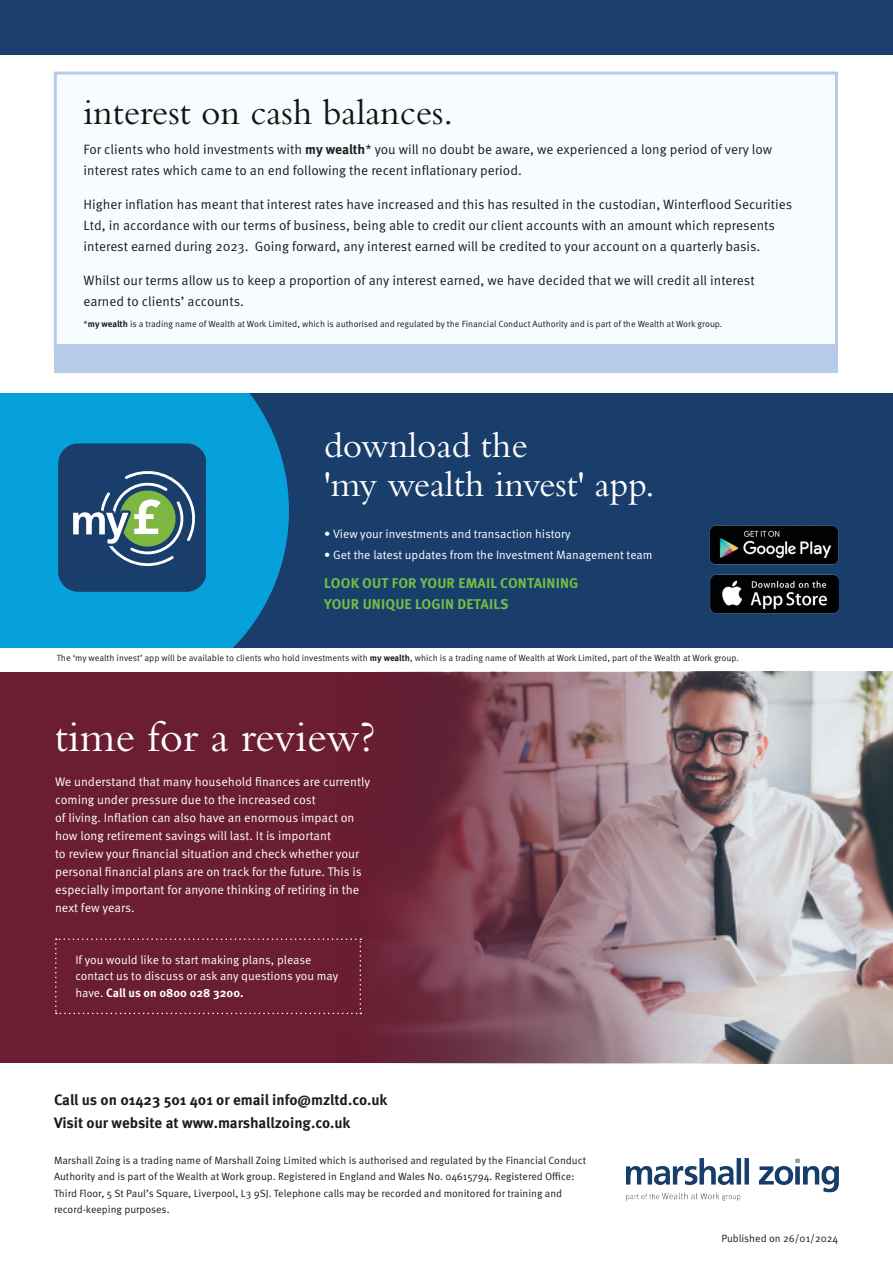
<style>
.page{position:relative;width:893px;height:1263px;background:#fff}
.page>*{position:absolute;margin:0;border:0;box-sizing:border-box;transform-origin:0 0}
.t1{font:45px "Bembo Std";color:#fff}
.t2{font:37.5px/39px "Bembo Std";color:#fff}
.t3{font:37.5px "Bembo Std";color:#131513}
.t4{font:700 15px/22.5px "Meta Pro";letter-spacing:-.005em;color:#1c1c1b}
.t5{font:700 14.1px/21px "Meta Pro";letter-spacing:.01em;color:#76bc43}
.t6{font:13.5px/21px "Meta Pro Norm";color:#1c1c1b}
.t7{font:12.45px/18px "Meta Pro Norm";color:#fff}
.t8{font:12px/16.5px "Meta Pro Norm";color:#fff}
.t9{font:10.5px/16.5px "Meta Pro Norm";color:#1c1c1b}
.t10{font:9px "Meta Pro Norm";color:#1c1c1b}
.s1{font-family:"Meta Pro";font-weight:700}
</style>
<div class="page">
<div style="left:0;top:0;width:893px;height:54px;background:#1a3e6e"></div>
<div style="left:0;top:393px;width:893px;height:254px;background:#193e6c"></div>
<img style="left:710px;top:574px;width:129px;height:40px">
<img style="left:709px;top:525px;width:130px;height:40px">
<svg style="left:0;top:393px;width:289px;height:254px;fill:#06a1db"></svg>
<div style="left:59px;top:443px;width:147px;height:149px;background:#193e6c;border-radius:20px"></div>
<svg style="left:73px;top:471px;width:122px;height:95px"></svg>
<svg style="left:53px;top:71px;width:785px;height:285px"></svg>
<div style="left:54px;top:344px;width:784px;height:28px;background:#b7cbe9"></div>
<div style="left:0;top:672px;width:893px;height:390px;background:#6a1d33"></div>
<img style="left:333px;top:672px;width:560px;height:391px">
<svg style="left:55px;top:938px;width:306px;height:76px"></svg>
<img style="left:626px;top:1158px;width:213px;height:42px">
<p class="t3" style="left:84px;top:91px;width:371px">interest on cash balances.</p>
<p class="t6" style="left:84px;top:138px;width:690px">For clients who hold investments with <span class="s1">my wealth</span>* you will no doubt be aware, we experienced a long period of very low interest rates which came to an end following the recent inflationary period.</p>
<p class="t6" style="left:84px;top:193px;width:710px">Higher inflation has meant that interest rates have increased and this has resulted in the custodian, Winterflood Securities<br>Ltd, in accordance with our terms of business, being able to credit our client accounts with an amount which represents interest earned during 2023. Going forward, any interest earned will be credited to your account on a quarterly basis.</p>
<p class="t6" style="left:84px;top:268px;width:673px">Whilst our terms allow us to keep a proportion of any interest earned, we have decided that we will credit all interest earned to clients’ accounts.</p>
<p class="t10" style="left:84px;top:317px;width:640px">*<span class="s1">my wealth</span> is a trading name of Wealth at Work Limited, which is authorised and regulated by the Financial Conduct Authority and is part of the Wealth at Work group.</p>
<p class="t2" style="left:324px;top:425px;width:332px">download the<br>'my wealth invest' app.</p>
<p class="t8" style="left:324px;top:525px;width:248px">• View your investments and transaction history</p>
<p class="t8" style="left:324px;top:546px;width:330px">• Get the latest updates from the Investment Management team</p>
<p class="t5" style="left:324px;top:572px;width:256px">LOOK OUT FOR YOUR EMAIL CONTAINING<br>YOUR UNIQUE LOGIN DETAILS</p>
<p class="t10" style="left:57px;top:651px;width:684px">The ‘my wealth invest’ app will be available to clients who hold investments with <span class="s1">my wealth</span>, which is a trading name of Wealth at Work Limited, part of the Wealth at Work group.</p>
<p class="t1" style="left:55px;top:711px;width:322px">time for a review?</p>
<p class="t7" style="left:55px;top:771px;width:316px">We understand that many household finances are currently coming under pressure due to the increased cost<br>of living. Inflation can also have an enormous impact on how long retirement savings will last. It is important<br>to review your financial situation and check whether your personal financial plans are on track for the future. This is especially important for anyone thinking of retiring in the next few years.</p>
<p class="t8" style="left:75px;top:950px;width:264px">If you would like to start making plans, please contact us to discuss or ask any questions you may have. <span class="s1">Call us on 0800 028 3200.</span></p>
<p class="t4" style="left:54px;top:1088px;width:335px">Call us on 01423 501 401 or email info@mzltd.co.uk<br>Visit our website at www.marshallzoing.co.uk</p>
<p class="t9" style="left:54px;top:1151px;width:533px">Marshall Zoing is a trading name of Marshall Zoing Limited which is authorised and regulated by the Financial Conduct Authority and is part of the Wealth at Work group. Registered in England and Wales No. 04615794. Registered Office:<br>Third Floor, 5 St Paul’s Square, Liverpool, L3 9SJ. Telephone calls may be recorded and monitored for training and record-keeping purposes.</p>
<p class="t9" style="left:721px;top:1229px;width:118px">Published on 26/01/2024</p>
</div>
